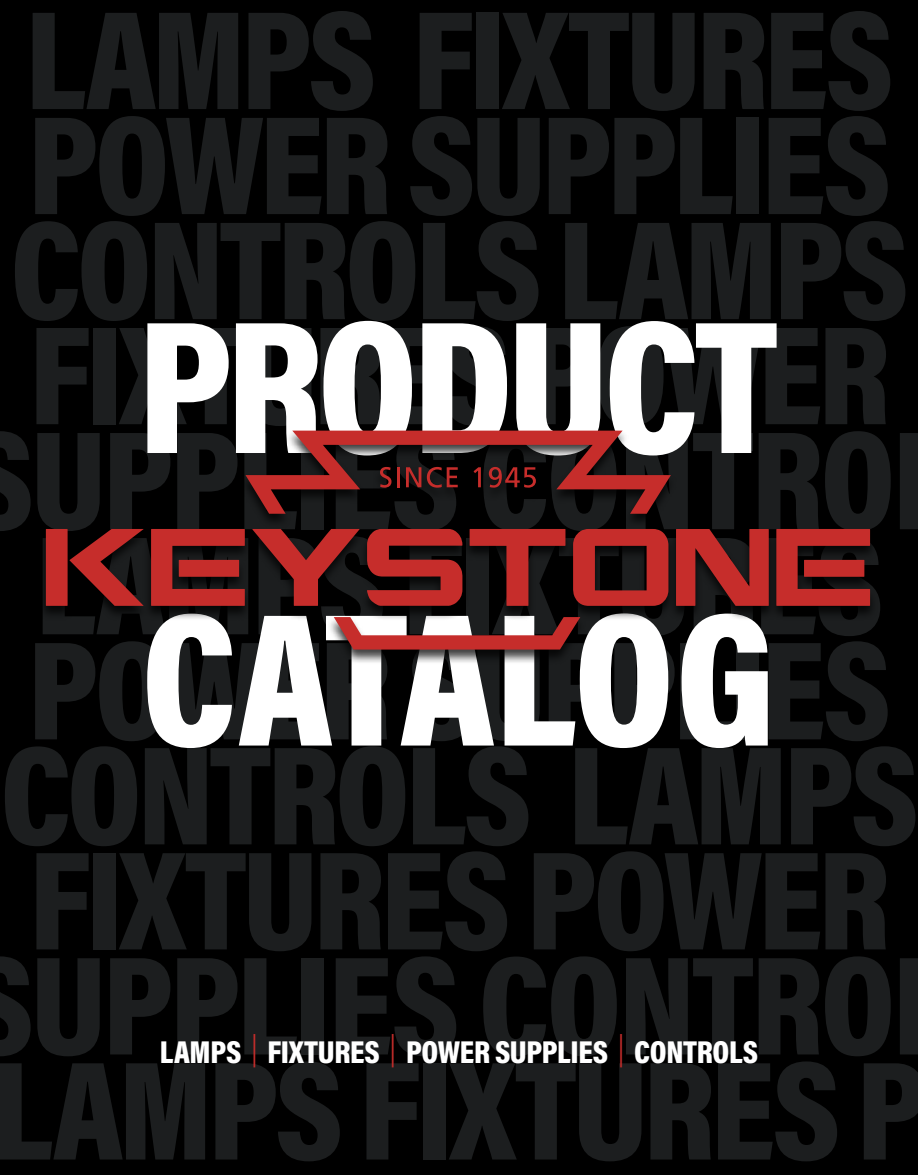
<style>
.page{position:relative;width:918px;height:1175px;background:#fff}
.page>*{position:absolute;margin:0;border:0;box-sizing:border-box;transform-origin:0 0}
.t1{font:900 192px/292.4px "Acumin Pro Cond";letter-spacing:-.03em;color:#fff}
.t2{font:900 142.5px/105px "Acumin Pro Cond";letter-spacing:-.03em;color:#1c1e1f;text-align:center}
.t3{font:900 31.95px "Acumin Pro Cond";letter-spacing:-.01em;color:#fff}
.s1{font-weight:300;color:#c62d2b}
</style>
<div class="page">
<div style="left:0;top:0;width:918px;height:1174px;background:#000"></div>
<svg style="left:334px;top:617px;width:246px;height:32px"></svg>
<svg style="left:46px;top:529px;width:98px;height:77px"></svg>
<svg style="left:151px;top:529px;width:94px;height:77px"></svg>
<svg style="left:252px;top:529px;width:108px;height:77px"></svg>
<svg style="left:367px;top:529px;width:95px;height:77px"></svg>
<svg style="left:470px;top:529px;width:95px;height:77px"></svg>
<svg style="left:573px;top:529px;width:95px;height:77px"></svg>
<svg style="left:676px;top:529px;width:93px;height:77px"></svg>
<svg style="left:776px;top:529px;width:94px;height:77px"></svg>
<svg style="left:246px;top:430px;width:425px;height:84px"></svg>
<p class="t2" style="left:-8px;top:4px;width:936px">LAMPS FIXTURES<br>POWER SUPPLIES<br>CONTROLS LAMPS<br>FIXTURES POWER<br>UPPLIES CONTRO<br>LAMPS FIXTURES<br>POWER SUPPLIES<br>CONTROLS LAMPS<br>FIXTURES POWER<br>UPPLIES CONTRO<br>LAMPS FIXTURES P</p>
<h1 class="t1" style="left:138px;top:236px;width:642px">PRODUCT<br>CATALOG</h1>
<p class="t3" style="left:160px;top:1030px;width:600px">LAMPS <span class="s1">|</span> FIXTURES <span class="s1">|</span> POWER SUPPLIES <span class="s1">|</span> CONTROLS</p>
</div>
